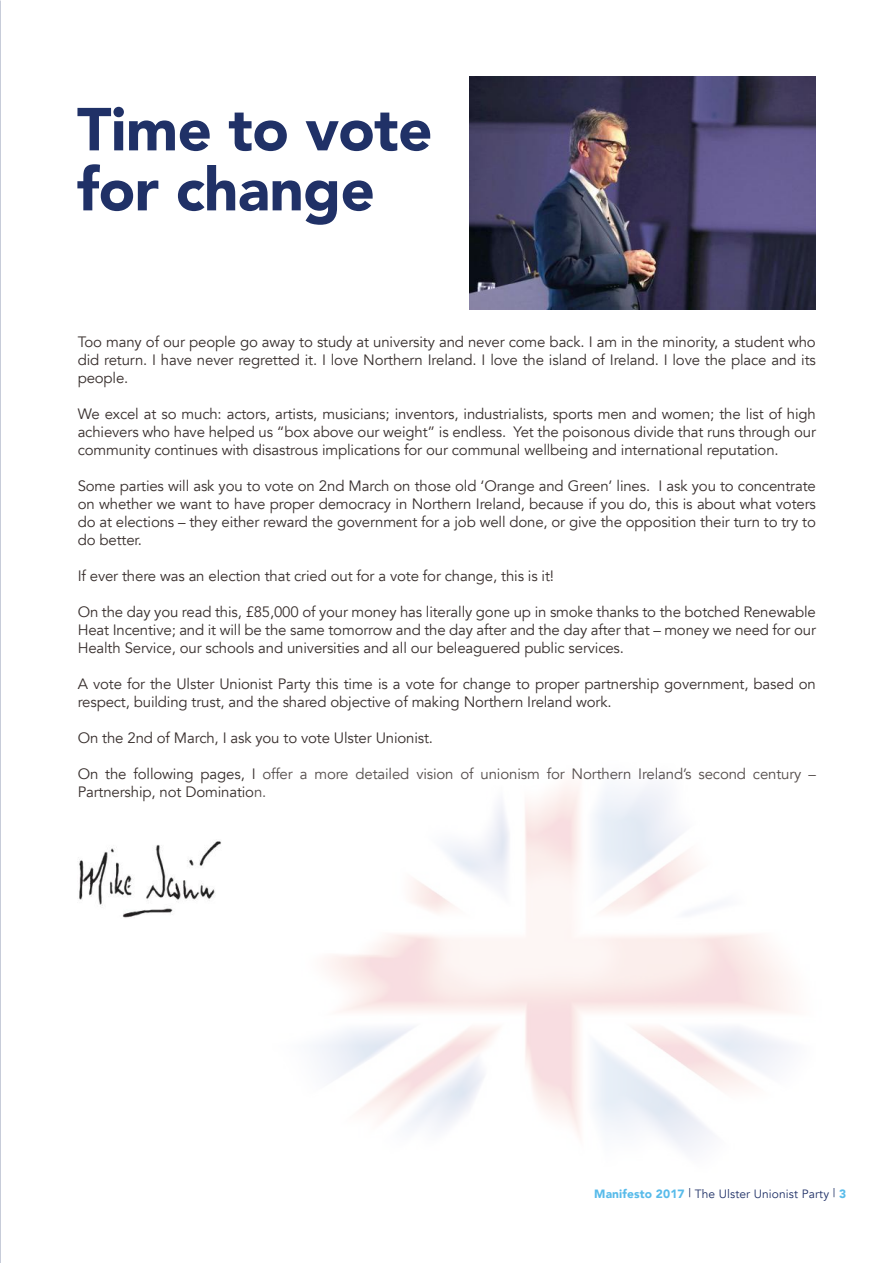
<style>
.page{position:relative;width:893px;height:1263px;background:#fff}
.page>*{position:absolute;margin:0;border:0;box-sizing:border-box;transform-origin:0 0}
.t1{font:900 60px/60px "Avenir";letter-spacing:-.01em;color:#203167}
.Body_Text_Style{font:15px/18px "Avenir";letter-spacing:-.01em;color:#382f2d;text-align:justify}
.t2{font:12px "Avenir";letter-spacing:.01em;color:#203167}
.s1{font-weight:900;color:#58bbea}
</style>
<div class="page">
<img style="left:0;top:0;width:1px;height:1263px">
<img style="left:469px;top:77px;width:347px;height:233px">
<img style="left:79px;top:840px;width:142px;height:78px">
<p class="t1" style="left:77px;top:98px;width:357px">Time to vote for change</p>
<p class="Body_Text_Style" style="left:78px;top:333px;width:740px">Too many of our people go away to study at university and never come back. I am in the minority, a student who did return. I have never regretted it. I love Northern Ireland. I love the island of Ireland. I love the place and its people.</p>
<p class="Body_Text_Style" style="left:78px;top:405px;width:740px">We excel at so much: actors, artists, musicians; inventors, industrialists, sports men and women; the list of high achievers who have helped us “box above our weight” is endless. Yet the poisonous divide that runs through our community continues with disastrous implications for our communal wellbeing and international reputation.</p>
<p class="Body_Text_Style" style="left:78px;top:477px;width:740px">Some parties will ask you to vote on 2nd March on those old ‘Orange and Green’ lines. I ask you to concentrate on whether we want to have proper democracy in Northern Ireland, because if you do, this is about what voters do at elections – they either reward the government for a job well done, or give the opposition their turn to try to do better.</p>
<p class="Body_Text_Style" style="left:78px;top:567px;width:478px">If ever there was an election that cried out for a vote for change, this is it!</p>
<p class="Body_Text_Style" style="left:78px;top:603px;width:740px">On the day you read this, £85,000 of your money has literally gone up in smoke thanks to the botched Renewable Heat Incentive; and it will be the same tomorrow and the day after and the day after that – money we need for our Health Service, our schools and universities and all our beleaguered public services.</p>
<p class="Body_Text_Style" style="left:78px;top:675px;width:740px">A vote for the Ulster Unionist Party this time is a vote for change to proper partnership government, based on respect, building trust, and the shared objective of making Northern Ireland work.</p>
<p class="Body_Text_Style" style="left:78px;top:729px;width:357px">On the 2nd of March, I ask you to vote Ulster Unionist.</p>
<p class="Body_Text_Style" style="left:78px;top:765px;width:740px">On the following pages, I offer a more detailed vision of unionism for Northern Ireland’s second century –<br>Partnership, not Domination.</p>
<p class="t2" style="left:594px;top:1187px;width:253px"><span class="s1">Manifesto 2017</span> | The Ulster Unionist Party | <span class="s1">3</span></p>
</div>
